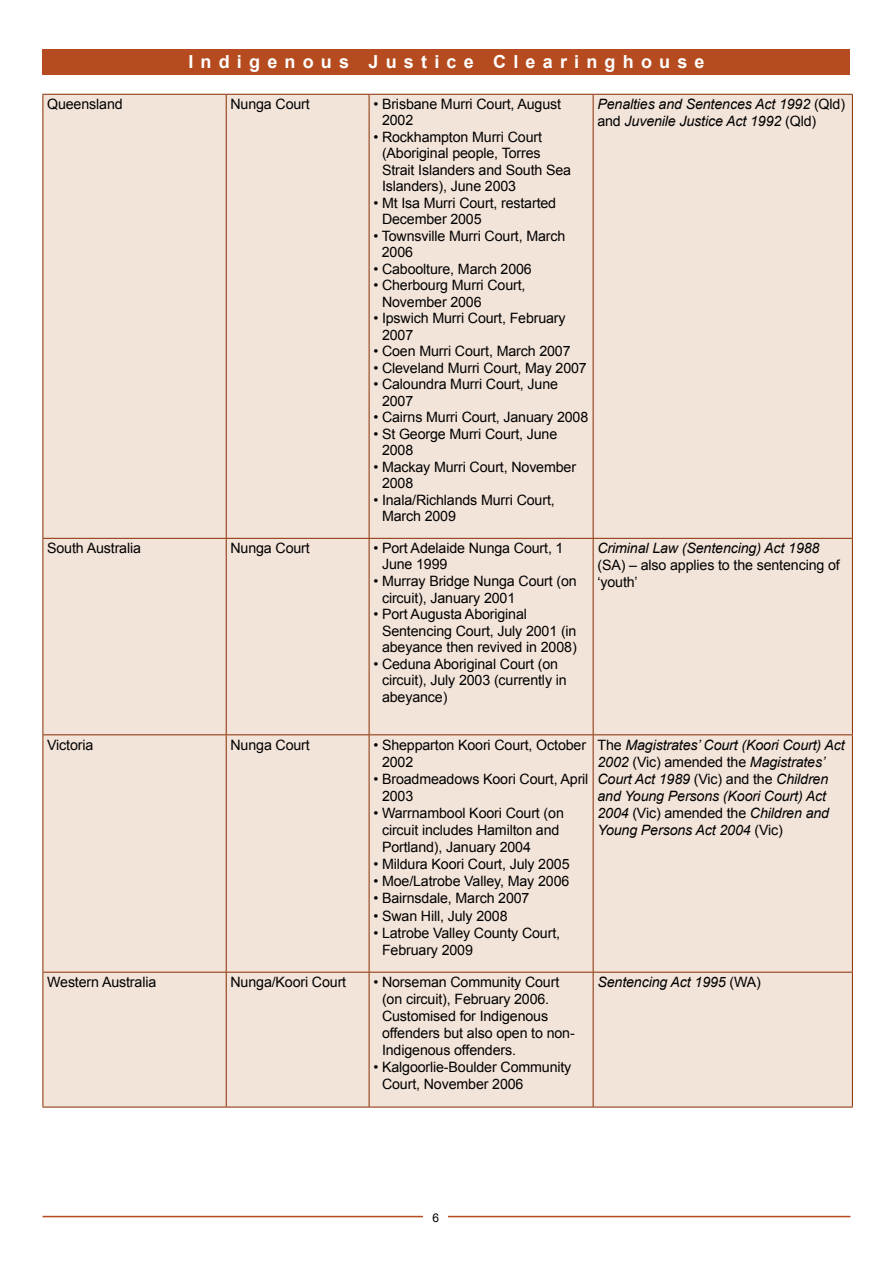
<style>
.page{position:relative;width:893px;height:1263px;background:#fff}
.page>*{position:absolute;margin:0;border:0;box-sizing:border-box;transform-origin:0 0}
.t1{font:700 18px "Arial";letter-spacing:.4em;color:#fff}
.t2{font:14.25px/16.5px "Arial";letter-spacing:-.01em;color:#000}
.t3{font:italic 14.25px/17.1px "Arial";letter-spacing:-.01em;color:#000}
.t4{font:12px "Arial";color:#000}
.s1{font-style:normal}
</style>
<div class="page">
<hr style="left:43px;top:1216px;width:807px;height:1px;background:#b54b1e">
<div style="left:423px;top:1206px;width:25px;height:23px;background:#fff"></div>
<div style="left:43px;top:49px;width:807px;height:25px;background:#b54b1e"></div>
<div style="left:44px;top:95px;width:808px;height:1012px;background:#f3e4d9"></div>
<hr style="left:43px;top:94px;width:183px;height:1px;background:#882c00">
<hr style="left:43px;top:95px;width:1px;height:443px;background:#882c00">
<hr style="left:226px;top:94px;width:143px;height:1px;background:#882c00">
<hr style="left:226px;top:95px;width:1px;height:443px;background:#882c00">
<hr style="left:369px;top:94px;width:224px;height:1px;background:#882c00">
<hr style="left:369px;top:95px;width:1px;height:443px;background:#882c00">
<hr style="left:593px;top:94px;width:260px;height:1px;background:#882c00">
<hr style="left:593px;top:95px;width:1px;height:443px;background:#882c00">
<hr style="left:852px;top:95px;width:1px;height:443px;background:#882c00">
<hr style="left:43px;top:538px;width:183px;height:1px;background:#882c00">
<hr style="left:43px;top:539px;width:1px;height:195px;background:#882c00">
<hr style="left:226px;top:538px;width:143px;height:1px;background:#882c00">
<hr style="left:226px;top:539px;width:1px;height:195px;background:#882c00">
<hr style="left:369px;top:538px;width:224px;height:1px;background:#882c00">
<hr style="left:369px;top:539px;width:1px;height:195px;background:#882c00">
<hr style="left:593px;top:538px;width:260px;height:1px;background:#882c00">
<hr style="left:593px;top:539px;width:1px;height:195px;background:#882c00">
<hr style="left:852px;top:539px;width:1px;height:195px;background:#882c00">
<hr style="left:43px;top:734px;width:183px;height:1px;background:#882c00">
<hr style="left:43px;top:735px;width:1px;height:237px;background:#882c00">
<hr style="left:226px;top:734px;width:143px;height:1px;background:#882c00">
<hr style="left:226px;top:735px;width:1px;height:237px;background:#882c00">
<hr style="left:369px;top:734px;width:224px;height:1px;background:#882c00">
<hr style="left:369px;top:735px;width:1px;height:237px;background:#882c00">
<hr style="left:593px;top:734px;width:260px;height:1px;background:#882c00">
<hr style="left:593px;top:735px;width:1px;height:237px;background:#882c00">
<hr style="left:852px;top:735px;width:1px;height:237px;background:#882c00">
<hr style="left:43px;top:972px;width:183px;height:1px;background:#882c00">
<hr style="left:43px;top:972px;width:1px;height:135px;background:#882c00">
<hr style="left:226px;top:972px;width:143px;height:1px;background:#882c00">
<hr style="left:226px;top:972px;width:1px;height:135px;background:#882c00">
<hr style="left:369px;top:972px;width:224px;height:1px;background:#882c00">
<hr style="left:369px;top:972px;width:1px;height:135px;background:#882c00">
<hr style="left:593px;top:972px;width:260px;height:1px;background:#882c00">
<hr style="left:593px;top:972px;width:1px;height:135px;background:#882c00">
<hr style="left:852px;top:972px;width:1px;height:135px;background:#882c00">
<hr style="left:43px;top:1107px;width:183px;height:1px;background:#882c00">
<hr style="left:226px;top:1107px;width:143px;height:1px;background:#882c00">
<hr style="left:369px;top:1107px;width:224px;height:1px;background:#882c00">
<hr style="left:593px;top:1107px;width:260px;height:1px;background:#882c00">
<p class="t1" style="left:188px;top:50px;width:518px">Indigenous Justice Clearinghouse</p>
<p class="t2" style="left:47px;top:96px;width:77px">Queensland</p>
<p class="t2" style="left:230px;top:96px;width:81px">Nunga Court</p>
<p class="t2" style="left:382px;top:96px;width:181px;text-indent:-9px">• Brisbane Murri Court, August<br>2002</p>
<p class="t2" style="left:382px;top:129px;width:191px;text-indent:-9px">• Rockhampton Murri Court (Aboriginal people, Torres<br>Strait Islanders and South Sea<br>Islanders), June 2003</p>
<p class="t2" style="left:382px;top:195px;width:176px;text-indent:-9px">• Mt Isa Murri Court, restarted<br>December 2005</p>
<p class="t2" style="left:382px;top:228px;width:185px;text-indent:-8px">• Townsville Murri Court, March<br>2006</p>
<p class="t2" style="left:373px;top:261px;width:160px">• Caboolture, March 2006</p>
<p class="t2" style="left:382px;top:277px;width:145px;text-indent:-9px">• Cherbourg Murri Court,<br>November 2006</p>
<p class="t2" style="left:382px;top:310px;width:185px;text-indent:-9px">• Ipswich Murri Court, February<br>2007</p>
<p class="t2" style="left:373px;top:343px;width:199px">• Coen Murri Court, March 2007</p>
<p class="t2" style="left:373px;top:360px;width:215px">• Cleveland Murri Court, May 2007</p>
<p class="t2" style="left:382px;top:376px;width:178px;text-indent:-9px">• Caloundra Murri Court, June<br>2007</p>
<p class="t2" style="left:373px;top:409px;width:216px">• Cairns Murri Court, January 2008</p>
<p class="t2" style="left:382px;top:426px;width:177px;text-indent:-9px">• St George Murri Court, June<br>2008</p>
<p class="t2" style="left:382px;top:459px;width:196px;text-indent:-9px">• Mackay Murri Court, November<br>2008</p>
<p class="t2" style="left:382px;top:492px;width:174px;text-indent:-9px">• Inala/Richlands Murri Court,<br>March 2009</p>
<p class="t2" style="left:47px;top:540px;width:95px">South Australia</p>
<p class="t2" style="left:230px;top:540px;width:81px">Nunga Court</p>
<p class="t2" style="left:382px;top:540px;width:183px;text-indent:-9px">• Port Adelaide Nunga Court, 1<br>June 1999</p>
<p class="t2" style="left:382px;top:573px;width:196px;text-indent:-9px">• Murray Bridge Nunga Court (on circuit), January 2001</p>
<p class="t2" style="left:382px;top:606px;width:196px;text-indent:-9px">• Port Augusta Aboriginal<br>Sentencing Court, July 2001 (in abeyance then revived in 2008)</p>
<p class="t2" style="left:382px;top:655px;width:186px;text-indent:-9px">• Ceduna Aboriginal Court (on circuit), July 2003 (currently in abeyance)</p>
<p class="t3" style="left:597px;top:96px;width:249px">Penalties and Sentences Act 1992 <span class="s1">(Qld) and</span> Juvenile Justice Act 1992 <span class="s1">(Qld)</span></p>
<p class="t3" style="left:597px;top:540px;width:224px">Criminal Law (Sentencing) Act 1988</p>
<p class="t2" style="left:597px;top:557px;width:244px;line-height:17.1px">(SA) – also applies to the sentencing of ‘youth’</p>
<p class="t2" style="left:47px;top:736px;width:48px">Victoria</p>
<p class="t2" style="left:230px;top:736px;width:81px">Nunga Court</p>
<p class="t2" style="left:382px;top:736px;width:206px;line-height:17.1px;text-indent:-9px">• Shepparton Koori Court, October<br>2002</p>
<p class="t2" style="left:382px;top:770px;width:208px;line-height:17.1px;text-indent:-9px">• Broadmeadows Koori Court, April<br>2003</p>
<p class="t2" style="left:382px;top:804px;width:183px;line-height:17.1px;text-indent:-9px">• Warrnambool Koori Court (on circuit includes Hamilton and<br>Portland), January 2004</p>
<p class="t2" style="left:373px;top:856px;width:198px">• Mildura Koori Court, July 2005</p>
<p class="t2" style="left:373px;top:873px;width:197px">• Moe/Latrobe Valley, May 2006</p>
<p class="t2" style="left:373px;top:890px;width:158px">• Bairnsdale, March 2007</p>
<p class="t2" style="left:373px;top:907px;width:136px">• Swan Hill, July 2008</p>
<p class="t2" style="left:382px;top:924px;width:180px;line-height:17.1px;text-indent:-9px">• Latrobe Valley County Court,<br>February 2009</p>
<p class="t2" style="left:47px;top:974px;width:111px">Western Australia</p>
<p class="t2" style="left:230px;top:974px;width:117px">Nunga/Koori Court</p>
<p class="t2" style="left:382px;top:973px;width:194px;line-height:17.1px;text-indent:-9px">• Norseman Community Court (on circuit), February 2006.<br>Customised for Indigenous offenders but also open to non-<br>Indigenous offenders.</p>
<p class="t2" style="left:382px;top:1059px;width:191px;line-height:17.1px;text-indent:-9px">• Kalgoorlie-Boulder Community<br>Court, November 2006</p>
<p class="t3" style="left:597px;top:736px;width:249px"><span class="s1">The</span> Magistrates’ Court (Koori Court) Act 2002 <span class="s1">(Vic) amended the</span> Magistrates’ Court Act 1989 <span class="s1">(Vic) and the</span> Children and Young Persons (Koori Court) Act 2004 <span class="s1">(Vic) amended the</span> Children and Young Persons Act 2004 <span class="s1">(Vic)</span></p>
<p class="t3" style="left:597px;top:973px;width:165px">Sentencing Act 1995 <span class="s1">(WA)</span></p>
<p class="t4" style="left:433px;top:1210px;width:8px">6</p>
</div>
